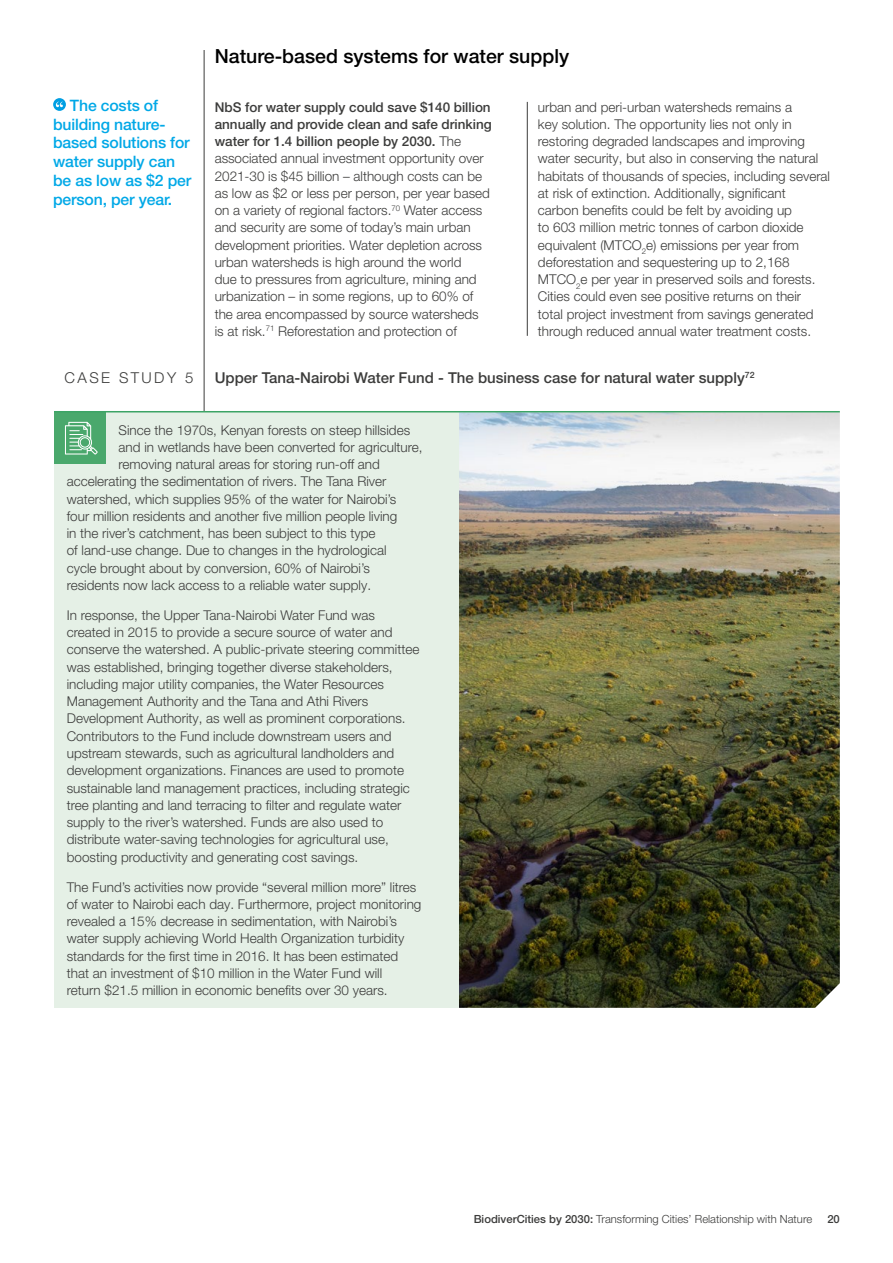
<style>
.page{position:relative;width:893px;height:1263px;background:#fff}
.page>*{position:absolute;margin:0;border:0;box-sizing:border-box;transform-origin:0 0}
.t1{font:500 19.5px "Helvetica Neue LT Pro";color:#000}
.t2{font:500 15.75px/18.8px "Helvetica Neue LT Pro";letter-spacing:-.01em;color:#00a8e7}
.t3{font:500 15px "Helvetica Neue LT Pro";color:#3c3c3b}
.t4{font:300 15px "Helvetica Neue LT Pro";letter-spacing:.16em;color:#3c3c3b}
.t5{font:300 13.5px/17.2px "Helvetica Neue LT Pro";color:#3c3c3b}
.t6{font:300 11.25px "Helvetica Neue LT Pro";color:#3c3c3b}
.t7{font:500 11.25px "Helvetica Neue LT Pro";color:#3c3c3b}
.t8{font:500 8.7px "Helvetica Neue LT Pro";color:#3c3c3b}
.s1{font-weight:500}
</style>
<div class="page">
<hr style="left:527px;top:102px;width:1px;height:234px;background:#3c3c3b">
<hr style="left:204px;top:50px;width:1px;height:747px;background:#3c3c3b">
<svg style="left:53px;top:98px;width:13px;height:13px"></svg>
<svg style="left:56px;top:102px;width:7px;height:5px"></svg>
<div style="left:54px;top:412px;width:405px;height:596px;background:#e5f0e6"></div>
<img style="left:459px;top:412px;width:381px;height:596px">
<div style="left:54px;top:412px;width:52px;height:52px;background:#4aa86c"></div>
<svg style="left:65px;top:422px;width:33px;height:33px"></svg>
<hr style="left:54px;top:411px;width:786px;height:1px;background:#3ca465">
<p class="t2" style="left:53px;top:96px;width:140px;text-indent:17px">The costs of building nature&shy;based solutions for water supply can be as low as $2 per person, per year.</p>
<h1 class="t1" style="left:215px;top:44px;width:356px">Nature-based systems for water supply</h1>
<p class="t5" style="left:215px;top:98px;width:278px"><span class="s1">NbS for water supply could save $140 billion annually and provide clean and safe drinking water for 1.4 billion people by 2030.</span> The associated annual investment opportunity over 2021-30 is $45 billion – although costs can be as low as $2 or less per person, per year based on a variety of regional factors.<sup>70</sup> Water access and security are some of today’s main urban development priorities. Water depletion across urban watersheds is high around the world<br>due to pressures from agriculture, mining and urbanization – in some regions, up to 60% of the area encompassed by source watersheds<br>is at risk.<sup>71</sup> Reforestation and protection of</p>
<p class="t5" style="left:538px;top:98px;width:294px">urban and peri-urban watersheds remains a<br>key solution. The opportunity lies not only in restoring degraded landscapes and improving water security, but also in conserving the natural habitats of thousands of species, including several at risk of extinction. Additionally, significant<br>carbon benefits could be felt by avoiding up<br>to 603 million metric tonnes of carbon dioxide equivalent (MTCO<sub>2</sub>e) emissions per year from deforestation and sequestering up to 2,168<br>MTCO<sub>2</sub>e per year in preserved soils and forests.<br>Cities could even see positive returns on their<br>total project investment from savings generated through reduced annual water treatment costs.</p>
<p class="t4" style="left:65px;top:369px;width:130px">CASE STUDY 5</p>
<p class="t8" style="left:745px;top:370px;width:11px">72</p>
<p class="t3" style="left:215px;top:369px;width:532px">Upper Tana-Nairobi Water Fund - The business case for natural water supply</p>
<p class="t5" style="left:119px;top:421px;width:293px">Since the 1970s, Kenyan forests on steep hillsides</p>
<p class="t5" style="left:119px;top:438px;width:305px">and in wetlands have been converted for agriculture,</p>
<p class="t5" style="left:119px;top:455px;width:263px">removing natural areas for storing run-off and</p>
<p class="t5" style="left:67px;top:473px;width:321px">accelerating the sedimentation of rivers. The Tana River</p>
<p class="t5" style="left:67px;top:490px;width:331px">watershed, which supplies 95% of the water for Nairobi’s</p>
<p class="t5" style="left:67px;top:507px;width:332px">four million residents and another five million people living</p>
<p class="t5" style="left:67px;top:524px;width:310px">in the river’s catchment, has been subject to this type</p>
<p class="t5" style="left:67px;top:542px;width:321px">of land-use change. Due to changes in the hydrological</p>
<p class="t5" style="left:67px;top:559px;width:305px">cycle brought about by conversion, 60% of Nairobi’s</p>
<p class="t5" style="left:67px;top:576px;width:306px">residents now lack access to a reliable water supply.</p>
<p class="t5" style="left:67px;top:606px;width:354px">In response, the Upper Tana-Nairobi Water Fund was created in 2015 to provide a secure source of water and conserve the watershed. A public-private steering committee was established, bringing together diverse stakeholders, including major utility companies, the Water Resources Management Authority and the Tana and Athi Rivers Development Authority, as well as prominent corporations.<br>Contributors to the Fund include downstream users and upstream stewards, such as agricultural landholders and development organizations. Finances are used to promote sustainable land management practices, including strategic tree planting and land terracing to filter and regulate water supply to the river’s watershed. Funds are also used to distribute water-saving technologies for agricultural use, boosting productivity and generating cost savings.</p>
<p class="t5" style="left:67px;top:878px;width:356px">The Fund’s activities now provide “several million more” litres of water to Nairobi each day. Furthermore, project monitoring revealed a 15% decrease in sedimentation, with Nairobi’s water supply achieving World Health Organization turbidity standards for the first time in 2016. It has been estimated that an investment of $10 million in the Water Fund will<br>return $21.5 million in economic benefits over 30 years.</p>
<p class="t6" style="left:474px;top:1212px;width:340px"><span class="s1">BiodiverCities by 2030:</span> Transforming Cities’ Relationship with Nature</p>
<p class="t7" style="left:827px;top:1212px;width:14px">20</p>
</div>
